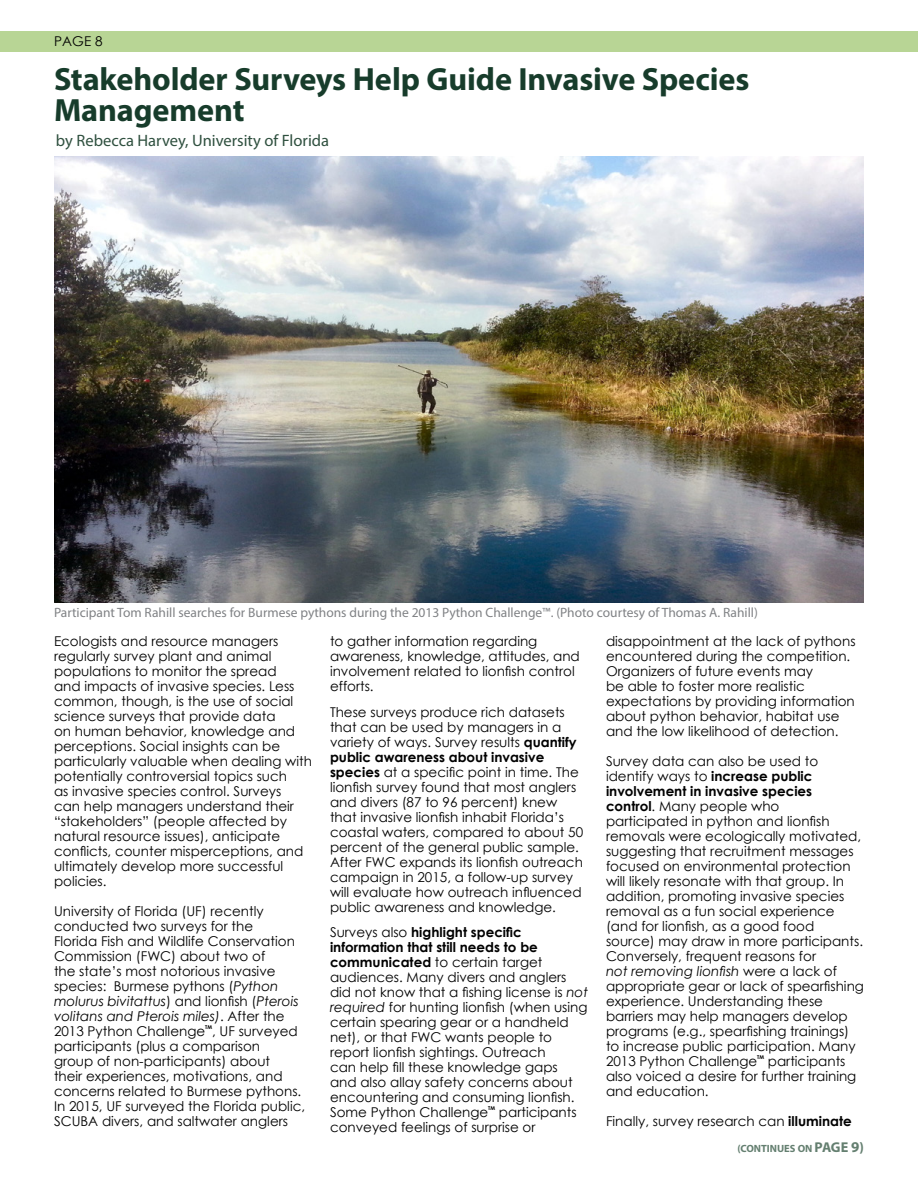
<style>
.page{position:relative;width:918px;height:1188px;background:#fff}
.page>*{position:absolute;margin:0;border:0;box-sizing:border-box;transform-origin:0 0}
.t1{font:700 32.25px/31.5px "Myriad Pro";letter-spacing:-.005em;color:#173c2b}
.byline{font:16.5px "Myriad Pro";color:#2f503f}
.Default{font:13.5px/15px "Century Gothic";color:#000}
.t2{font:13.5px "Myriad Pro";color:#808285}
.t3{font:700 10.5px "Myriad Pro";color:#647f70}
.Default-2{font:700 5.25px "Century Gothic";color:#000}
.s1{font-style:italic}
.s2{font-weight:700}
.s3{font-size:14.25px}
.s4{font-size:15px}
</style>
<div class="page">
<div style="left:0;top:31px;width:918px;height:21px;background:#b8d595"></div>
<img style="left:54px;top:156px;width:810px;height:447px">
<p class="Default" style="left:54px;top:34px;width:50px">PAGE 8</p>
<h1 class="t1" style="left:54px;top:62px;width:697px">Stakeholder Surveys Help Guide Invasive Species<br>Management</h1>
<p class="byline" style="left:56px;top:130px;width:275px">by Rebecca Harvey, University of Florida</p>
<p class="t2" style="left:54px;top:604px;width:705px">Participant Tom Rahill searches for Burmese pythons during the 2013 Python Challenge™. (Photo courtesy of Thomas A. Rahill)</p>
<p class="Default" style="left:54px;top:634px;width:259px">Ecologists and resource managers regularly survey plant and animal populations to monitor the spread<br>and impacts of invasive species. Less common, though, is the use of social science surveys that provide data<br>on human behavior, knowledge and perceptions. Social insights can be particularly valuable when dealing with potentially controversial topics such<br>as invasive species control. Surveys<br>can help managers understand their “stakeholders” (people affected by natural resource issues), anticipate conflicts, counter misperceptions, and ultimately develop more successful policies.</p>
<p class="Default" style="left:54px;top:904px;width:246px">University of Florida (UF) recently conducted two surveys for the Florida Fish and Wildlife Conservation Commission (FWC) about two of<br>the state’s most notorious invasive species: Burmese pythons (<span class="s1">Python molurus bivitattus</span>) and lionfish (<span class="s1">Pterois volitans and Pterois miles)</span>. After the 2013 Python Challenge</p>
<p class="Default-2" style="left:205px;top:1023px;width:8px">TM</p>
<p class="Default" style="left:54px;top:1024px;width:253px;text-indent:158px">, UF surveyed participants (plus a comparison<br>group of non-participants) about<br>their experiences, motivations, and concerns related to Burmese pythons.<br>In 2015, UF surveyed the Florida public, SCUBA divers, and saltwater anglers</p>
<p class="Default" style="left:330px;top:634px;width:251px">to gather information regarding awareness, knowledge, attitudes, and involvement related to lionfish control efforts.</p>
<p class="Default" style="left:330px;top:704px;width:255px">These surveys produce rich datasets that can be used by managers in a variety of ways. Survey results <span class="s2">quantify public awareness about invasive species</span> at a specific point in time. The lionfish survey found that most anglers and divers (87 to 96 percent) knew that invasive lionfish inhabit Florida’s coastal waters, compared to about 50 percent of the general public sample.<br>After FWC expands its lionfish outreach campaign in 2015, a follow-up survey will evaluate how outreach influenced public awareness and knowledge.</p>
<p class="Default" style="left:330px;top:925px;width:260px">Surveys also <span class="s2">highlight specific information that still needs to be communicated</span> to certain target audiences. Many divers and anglers did not know that a fishing license is <span class="s1">not required</span> for hunting lionfish (when using certain spearing gear or a handheld net), or that FWC wants people to report lionfish sightings. Outreach<br>can help fill these knowledge gaps<br>and also allay safety concerns about encountering and consuming lionfish.<br>Some Python Challenge</p>
<p class="Default-2" style="left:488px;top:1104px;width:8px">TM</p>
<p class="Default" style="left:330px;top:1105px;width:248px;text-indent:169px">participants conveyed feelings of surprise or</p>
<p class="Default" style="left:606px;top:634px;width:251px">disappointment at the lack of pythons encountered during the competition.<br>Organizers of future events may<br>be able to foster more realistic expectations by providing information about python behavior, habitat use and the low likelihood of detection.</p>
<p class="Default" style="left:606px;top:754px;width:260px">Survey data can also be used to identify ways to <span class="s2">increase public involvement in invasive species control</span>. Many people who participated in python and lionfish removals were ecologically motivated, suggesting that recruitment messages focused on environmental protection will likely resonate with that group. In addition, promoting invasive species removal as a fun social experience (and for lionfish, as a good food source) may draw in more participants.<br>Conversely, frequent reasons for<br><span class="s1">not removing lionfish</span> were a lack of appropriate gear or lack of spearfishing experience. Understanding these barriers may help managers develop programs (e.g., spearfishing trainings) to increase public participation. Many 2013 Python Challenge</p>
<p class="Default-2" style="left:757px;top:1053px;width:8px">TM</p>
<p class="Default" style="left:606px;top:1054px;width:252px;text-indent:162px">participants also voiced a desire for further training and education.</p>
<p class="Default" style="left:606px;top:1114px;width:247px">Finally, survey research can <span class="s2">illuminate</span></p>
<p class="t3" style="left:737px;top:1141px;width:128px">(CONTINUES ON <span class="s3">PAGE</span> <span class="s4">9</span><span class="s3">)</span></p>
</div>
